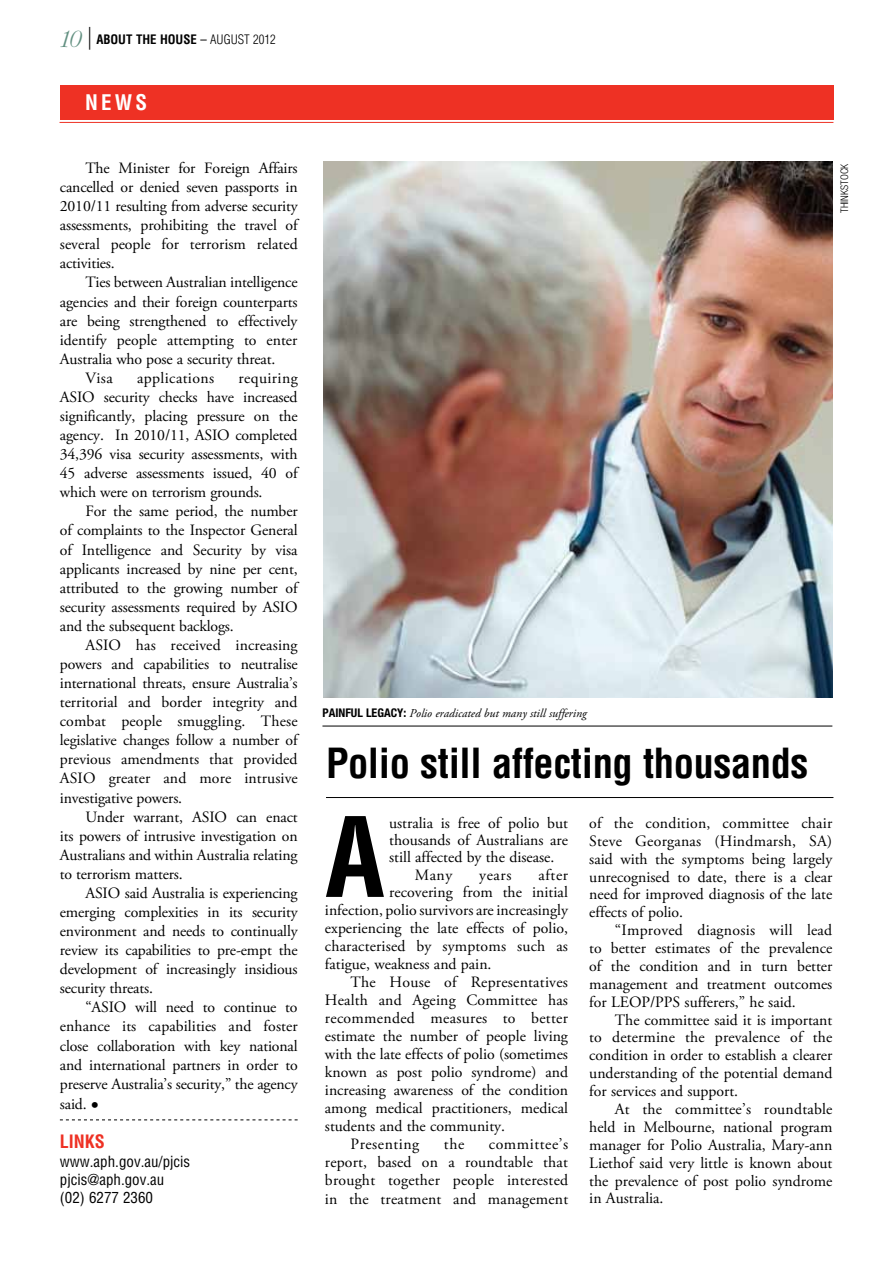
<style>
.page{position:relative;width:893px;height:1263px;background:#fff}
.page>*{position:absolute;margin:0;border:0;box-sizing:border-box;transform-origin:0 0}
.t1{font:700 condensed 107.7px "Helvetica";color:#000}
.t2{font:700 condensed 40.5px "Helvetica";letter-spacing:-.01em;color:#000}
.t3{font:700 condensed 21px "Helvetica";color:#fff}
.t4{font:700 condensed 18px "Helvetica";color:#ee3124}
.t5{font:15.75px/19px "Adobe Garamond Pro";color:#000;text-align:justify}
.t6{font:15.75px "Adobe Garamond Pro";letter-spacing:.02em;color:#000}
.t7{font:15.75px "Adobe Garamond Pro";letter-spacing:.025em;color:#000}
.t8{font:condensed 15px/18.3px "Helvetica";color:#000}
.t9{font:700 condensed 12.75px "Helvetica";color:#000}
.t10{font:italic 12px "Adobe Garamond Pro";color:#000}
.t11{font:700 condensed 12px "Helvetica Neue";color:#000}
.t12{font:300 condensed 10.5px "Helvetica Neue";color:#000}
.s1{font-family:"Andrich Minerva";font-weight:400;font-style:italic;font-stretch:normal;font-size:21px;color:#629081}
.s2{font-family:"Adobe Garamond Pro";font-weight:400;font-stretch:normal;font-size:22.8px}
.s3{font-weight:400}
.s4{font-weight:300}
.s5{font-size:21px}
.s6{font-family:"Helvetica Neue";font-weight:700;font-style:normal;font-stretch:condensed}
</style>
<div class="page">
<hr style="left:326px;top:797px;width:507px;height:1px;background:#000">
<img style="left:323px;top:162px;width:509px;height:535px">
<hr style="left:322px;top:726px;width:510px;height:1px;background:#000">
<svg style="left:60px;top:1119px;width:238px;height:1px"></svg>
<div style="left:60px;top:85px;width:773px;height:34px;background:#ee3124"></div>
<hr style="left:60px;top:122px;width:773px;height:1px;background:#ee3124">
<p class="t9" style="left:60px;top:31px;width:218px"><span class="s1">10</span> <span class="s2">|</span> About the House <span class="s3">–</span> <span class="s4">AUGUST 2012</span></p>
<h3 class="t3" style="left:85px;top:89px;width:61px">NEWS</h3>
<p class="t5" style="left:60px;top:159px;width:241px;text-indent:26px">The Minister for Foreign Affairs cancelled or denied seven passports in 2010/11 resulting from adverse security assessments, prohibiting the travel of several people for terrorism related activities.</p>
<p class="t5" style="left:85px;top:273px;width:214px">Ties between Australian intelligence</p>
<p class="t5" style="left:60px;top:293px;width:239px">agencies and their foreign counterparts</p>
<p class="t5" style="left:60px;top:312px;width:239px">are being strengthened to effectively</p>
<p class="t5" style="left:60px;top:331px;width:239px">identify people attempting to enter</p>
<p class="t5" style="left:60px;top:350px;width:217px">Australia who pose a security threat.</p>
<p class="t5" style="left:85px;top:369px;width:29px">Visa</p>
<p class="t7" style="left:137px;top:368px;width:79px">applications</p>
<p class="t5" style="left:60px;top:369px;width:241px;text-indent:179px">requiring ASIO security checks have increased significantly, placing pressure on the agency. In 2010/11, ASIO completed 34,396 visa security assessments, with 45 adverse assessments issued, 40 of which were on terrorism grounds.</p>
<p class="t5" style="left:60px;top:502px;width:241px;text-align:left;text-indent:26px">For the same period, the number of complaints to the Inspector General of Intelligence and Security by visa applicants increased by nine per cent, attributed to the growing number of security assessments required by ASIO and the subsequent backlogs.</p>
<p class="t5" style="left:60px;top:636px;width:241px;text-align:left;text-indent:26px">ASIO has received increasing powers and capabilities to neutralise international threats, ensure Australia’s territorial and border integrity and combat people smuggling. These legislative changes follow a number of previous amendments that provided ASIO greater and more intrusive investigative powers.</p>
<p class="t5" style="left:60px;top:808px;width:239px;text-indent:26px">Under warrant, ASIO can enact its powers of intrusive investigation on Australians and within Australia relating to terrorism matters.</p>
<p class="t5" style="left:60px;top:884px;width:239px;text-indent:26px">ASIO said Australia is experiencing emerging complexities in its security environment and needs to continually review its capabilities to pre-empt the development of increasingly insidious security threats.</p>
<p class="t5" style="left:60px;top:998px;width:239px;text-indent:26px">“ASIO will need to continue to enhance its capabilities and foster close collaboration with key national and international partners in order to preserve Australia’s security,” the agency said. <span class="s5">•</span></p>
<p class="t4" style="left:60px;top:1131px;width:47px">Lin ks</p>
<p class="t8" style="left:60px;top:1152px;width:132px">www.aph.gov.au/pjcis pjcis@aph.gov.au (02) 6277 2360</p>
<p class="t11" style="left:322px;top:706px;width:7px">PAINFUL</p>
<p class="t10" style="left:366px;top:706px;width:222px"><span class="s6">LE GACY:</span> Polio eradicated but many still suffering</p>
<p class="t12" style="left:838px;top:213px;width:50px;rotate:-90deg">THINKSTOCK</p>
<h2 class="t2" style="left:326px;top:738px;width:484px">Polio still affecting thousands</h2>
<h1 class="t1" style="left:325px;top:792px;width:61px">A</h1>
<p class="t5" style="left:389px;top:814px;width:180px">ustralia is free of polio but</p>
<p class="t5" style="left:589px;top:814px;width:245px;line-height:17.9px">of the condition, committee chair Steve Georganas (Hindmarsh, SA) said with the symptoms being largely unrecognised to date, there is a clear need for improved diagnosis of the late effects of polio.</p>
<p class="t5" style="left:589px;top:922px;width:245px;line-height:17.9px;text-indent:26px">“Improved diagnosis will lead to better estimates of the prevalence of the condition and in turn better management and treatment outcomes for LEOP/PPS sufferers,” he said.</p>
<p class="t5" style="left:589px;top:1011px;width:245px;line-height:17.9px;text-indent:26px">The committee said it is important to determine the prevalence of the condition in order to establish a clearer understanding of the potential demand for services and support.</p>
<p class="t5" style="left:589px;top:1101px;width:245px;line-height:17.9px;text-indent:26px">At the committee’s roundtable held in Melbourne, national program manager for Polio Australia, Mary-ann Liethof said very little is known about the prevalence of post polio syndrome in Australia.</p>
<p class="t5" style="left:389px;top:831px;width:180px">thousands of Australians are</p>
<p class="t5" style="left:389px;top:848px;width:167px">still affected by the disease.</p>
<p class="t5" style="left:415px;top:866px;width:39px">Many</p>
<p class="t5" style="left:479px;top:866px;width:34px">years</p>
<p class="t5" style="left:538px;top:866px;width:31px">after</p>
<p class="t5" style="left:389px;top:883px;width:180px">recovering from the initial</p>
<p class="t5" style="left:325px;top:901px;width:245px">infection, polio survivors are increasingly</p>
<p class="t5" style="left:325px;top:919px;width:245px">experiencing the late effects of polio,</p>
<p class="t5" style="left:325px;top:937px;width:245px">characterised by symptoms such as</p>
<p class="t5" style="left:325px;top:955px;width:168px">fatigue, weakness and pain.</p>
<p class="t5" style="left:350px;top:973px;width:219px">The House of Representatives</p>
<p class="t5" style="left:325px;top:991px;width:245px">Health and Ageing Committee has</p>
<p class="t6" style="left:325px;top:1009px;width:244px">recommended measures to better</p>
<p class="t5" style="left:325px;top:1027px;width:245px">estimate the number of people living</p>
<p class="t5" style="left:325px;top:1045px;width:245px">with the late effects of polio (sometimes</p>
<p class="t5" style="left:325px;top:1063px;width:245px">known as post polio syndrome) and</p>
<p class="t5" style="left:325px;top:1081px;width:245px">increasing awareness of the condition</p>
<p class="t5" style="left:325px;top:1099px;width:245px">among medical practitioners, medical</p>
<p class="t5" style="left:325px;top:1117px;width:182px">students and the community.</p>
<p class="t5" style="left:350px;top:1135px;width:70px">Presenting</p>
<p class="t5" style="left:444px;top:1135px;width:22px">the</p>
<p class="t5" style="left:325px;top:1136px;width:245px;line-height:18px;text-indent:164px">committee’s report, based on a roundtable that brought together people interested in the treatment and management</p>
</div>
